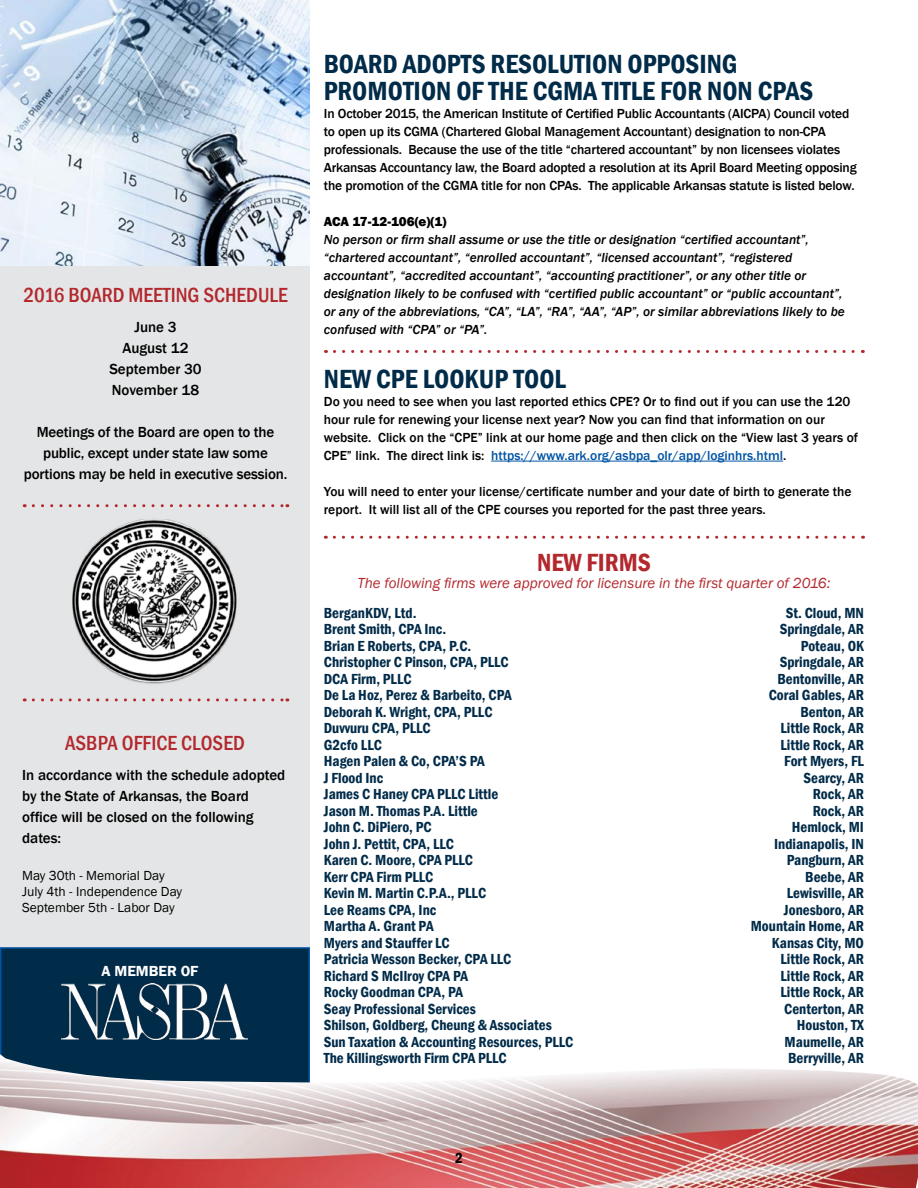
<style>
.page{position:relative;width:918px;height:1188px;background:#fff}
.page>*{position:absolute;margin:0;border:0;box-sizing:border-box;transform-origin:0 0}
.t1{font:600 condensed 27px/27px "Franklin Gothic";color:#002b49}
.t2{font:600 condensed 25.5px "Franklin Gothic";color:#b3282d}
.t3{font:500 condensed 21px "Franklin Gothic";color:#b3282d}
.t4{font:600 condensed 15px "Franklin Gothic";color:#002b49}
.t5{font:500 15px/21px "Franklin Gothic";color:#000;text-align:center}
.t6{font:italic 15px "Franklin Gothic";color:#b3282d}
.t7{font:600 15px "Franklin Gothic";color:#fff}
.t8{font:600 condensed 15px "Franklin Gothic";color:#000}
.t9{font:500 13.5px/18px "Franklin Gothic";letter-spacing:-.01em;color:#000}
.t10{font:italic 500 13.5px/18px "Franklin Gothic";color:#000}
.t11{font:13.5px/16.2px "Franklin Gothic";color:#000}
.t12{font:800 13.5px "Franklin Gothic";letter-spacing:-.01em;color:#000}
.s1{color:#0054a4}
</style>
<div class="page">
<div style="left:0;top:0;width:310px;height:1146px;background:#e4e5e6"></div>
<div style="left:1px;top:948px;width:308px;height:239px;background:#002b49"></div>
<div style="left:0;top:947px;width:310px;height:241px;border:2px solid #0054a4"></div>
<img style="left:0;top:1054px;width:918px;height:134px">
<svg style="left:334px;top:536px;width:530px;height:3px"></svg>
<img style="left:0;top:0;width:310px;height:266px">
<svg style="left:33px;top:504px;width:255px;height:3px"></svg>
<img style="left:62px;top:984px;width:186px;height:56px">
<img style="left:72px;top:519px;width:165px;height:165px">
<svg style="left:334px;top:350px;width:529px;height:3px"></svg>
<svg style="left:33px;top:698px;width:255px;height:3px"></svg>
<hr style="left:491px;top:461px;width:292px;height:1px;background:#0054a4">
<h3 class="t3" style="left:23px;top:281px;width:266px">2016 BOARD MEETING SCHEDULE</h3>
<p class="t5" style="left:109px;top:317px;width:94px">June 3<br>August 12<br>September 30<br>November 18</p>
<p class="t5" style="left:24px;top:422px;width:265px">Meetings of the Board are open to the public, except under state law some portions may be held in executive session.</p>
<h3 class="t3" style="left:65px;top:729px;width:181px">ASBPA OFFICE CLOSED</h3>
<p class="t5" style="left:22px;top:764px;width:265px;text-align:left">In accordance with the schedule adopted by the State of Arkansas, the Board office will be closed on the following dates:</p>
<p class="t11" style="left:22px;top:868px;width:161px">May 30th - Memorial Day<br>July 4th - Independence Day<br>September 5th - Labor Day</p>
<p class="t7" style="left:102px;top:961px;width:99px">A MEMBER OF</p>
<h1 class="t1" style="left:324px;top:50px;width:491px">BOARD ADOPTS RESOLUTION OPPOSING<br>PROMOTION OF THE CGMA TITLE FOR NON CPAS</h1>
<p class="t9" style="left:324px;top:105px;width:534px">In October 2015, the American Institute of Certified Public Accountants (AICPA) Council voted to open up its CGMA (Chartered Global Management Accountant) designation to non-CPA professionals. Because the use of the title “chartered accountant” by non licensees violates Arkansas Accountancy law, the Board adopted a resolution at its April Board Meeting opposing the promotion of the CGMA title for non CPAs. The applicable Arkansas statute is listed below.</p>
<p class="t12" style="left:324px;top:213px;width:124px">ACA 17-12-106(e)(1)</p>
<p class="t10" style="left:324px;top:231px;width:523px">No person or firm shall assume or use the title or designation “certified accountant”, “chartered accountant”, “enrolled accountant”, “licensed accountant”, “registered accountant”, “accredited accountant”, “accounting practitioner”, or any other title or designation likely to be confused with “certified public accountant” or “public accountant”, or any of the abbreviations, “CA”, “LA”, “RA”, “AA”, “AP”, or similar abbreviations likely to be confused with “CPA” or “PA”.</p>
<h1 class="t1" style="left:324px;top:365px;width:244px">NEW CPE LOOKUP TOOL</h1>
<p class="t9" style="left:324px;top:393px;width:536px">Do you need to see when you last reported ethics CPE? Or to find out if you can use the 120 hour rule for renewing your license next year? Now you can find that information on our website. Click on the “CPE” link at our home page and then click on the “View last 3 years of CPE” link. The direct link is: <span class="s1">https://www.ark.org/asbpa_olr/app/loginhrs.html</span>.</p>
<p class="t9" style="left:324px;top:483px;width:529px">You will need to enter your license/certificate number and your date of birth to generate the report. It will list all of the CPE courses you reported for the past three years.</p>
<h2 class="t2" style="left:537px;top:546px;width:115px">NEW FIRMS</h2>
<p class="t6" style="left:357px;top:573px;width:475px">The following firms were approved for licensure in the first quarter of 2016:</p>
<p class="t4" style="left:324px;top:603px;width:94px">BerganKDV, Ltd.</p>
<p class="t4" style="left:786px;top:603px;width:80px">St. Cloud, MN</p>
<p class="t4" style="left:324px;top:619px;width:124px">Brent Smith, CPA Inc.</p>
<p class="t4" style="left:780px;top:619px;width:86px">Springdale, AR</p>
<p class="t4" style="left:324px;top:636px;width:149px">Brian E Roberts, CPA, P.C.</p>
<p class="t4" style="left:801px;top:636px;width:65px">Poteau, OK</p>
<p class="t4" style="left:324px;top:652px;width:186px">Christopher C Pinson, CPA, PLLC</p>
<p class="t4" style="left:780px;top:652px;width:86px">Springdale, AR</p>
<p class="t4" style="left:324px;top:669px;width:89px">DCA Firm, PLLC</p>
<p class="t4" style="left:777px;top:669px;width:88px">Bentonville, AR</p>
<p class="t4" style="left:324px;top:685px;width:190px">De La Hoz, Perez &amp; Barbeito, CPA</p>
<p class="t4" style="left:769px;top:685px;width:97px">Coral Gables, AR</p>
<p class="t4" style="left:324px;top:702px;width:170px">Deborah K. Wright, CPA, PLLC</p>
<p class="t4" style="left:800px;top:702px;width:65px">Benton, AR</p>
<p class="t4" style="left:324px;top:718px;width:108px">Duvvuru CPA, PLLC</p>
<p class="t4" style="left:780px;top:718px;width:85px">Little Rock, AR</p>
<p class="t4" style="left:324px;top:735px;width:60px">G2cfo LLC</p>
<p class="t4" style="left:780px;top:735px;width:85px">Little Rock, AR</p>
<p class="t4" style="left:324px;top:751px;width:162px">Hagen Palen &amp; Co, CPA’S PA</p>
<p class="t4" style="left:784px;top:751px;width:81px">Fort Myers, FL</p>
<p class="t4" style="left:324px;top:768px;width:61px">J Flood Inc</p>
<p class="t4" style="left:803px;top:768px;width:62px">Searcy, AR</p>
<p class="t4" style="left:324px;top:784px;width:176px">James C Haney CPA PLLC Little</p>
<p class="t4" style="left:813px;top:784px;width:53px">Rock, AR</p>
<p class="t4" style="left:324px;top:801px;width:156px">Jason M. Thomas P.A. Little</p>
<p class="t4" style="left:813px;top:801px;width:53px">Rock, AR</p>
<p class="t4" style="left:324px;top:817px;width:109px">John C. DiPiero, PC</p>
<p class="t4" style="left:792px;top:817px;width:74px">Hemlock, MI</p>
<p class="t4" style="left:324px;top:834px;width:132px">John J. Pettit, CPA, LLC</p>
<p class="t4" style="left:774px;top:834px;width:91px">Indianapolis, IN</p>
<p class="t4" style="left:324px;top:850px;width:151px">Karen C. Moore, CPA PLLC</p>
<p class="t4" style="left:787px;top:850px;width:79px">Pangburn, AR</p>
<p class="t4" style="left:324px;top:867px;width:111px">Kerr CPA Firm PLLC</p>
<p class="t4" style="left:805px;top:867px;width:60px">Beebe, AR</p>
<p class="t4" style="left:324px;top:883px;width:164px">Kevin M. Martin C.P.A., PLLC</p>
<p class="t4" style="left:787px;top:883px;width:79px">Lewisville, AR</p>
<p class="t4" style="left:324px;top:900px;width:114px">Lee Reams CPA, Inc</p>
<p class="t4" style="left:784px;top:900px;width:82px">Jonesboro, AR</p>
<p class="t4" style="left:324px;top:916px;width:111px">Martha A. Grant PA</p>
<p class="t4" style="left:751px;top:916px;width:115px">Mountain Home, AR</p>
<p class="t4" style="left:324px;top:933px;width:127px">Myers and Stauffer LC</p>
<p class="t4" style="left:772px;top:933px;width:94px">Kansas City, MO</p>
<p class="t4" style="left:324px;top:949px;width:189px">Patricia Wesson Becker, CPA LLC</p>
<p class="t4" style="left:780px;top:949px;width:85px">Little Rock, AR</p>
<p class="t4" style="left:324px;top:966px;width:146px">Richard S McIlroy CPA PA</p>
<p class="t4" style="left:780px;top:966px;width:85px">Little Rock, AR</p>
<p class="t4" style="left:324px;top:982px;width:141px">Rocky Goodman CPA, PA</p>
<p class="t4" style="left:780px;top:982px;width:85px">Little Rock, AR</p>
<p class="t4" style="left:324px;top:999px;width:154px">Seay Professional Services</p>
<p class="t4" style="left:784px;top:999px;width:81px">Centerton, AR</p>
<p class="t4" style="left:324px;top:1015px;width:229px">Shilson, Goldberg, Cheung &amp; Associates</p>
<p class="t4" style="left:797px;top:1015px;width:69px">Houston, TX</p>
<p class="t4" style="left:324px;top:1032px;width:251px">Sun Taxation &amp; Accounting Resources, PLLC</p>
<p class="t4" style="left:785px;top:1032px;width:81px">Maumelle, AR</p>
<p class="t4" style="left:324px;top:1048px;width:184px">The Killingsworth Firm CPA PLLC</p>
<p class="t4" style="left:788px;top:1048px;width:77px">Berryville, AR</p>
<p class="t8" style="left:455px;top:1148px;width:9px">2</p>
</div>
